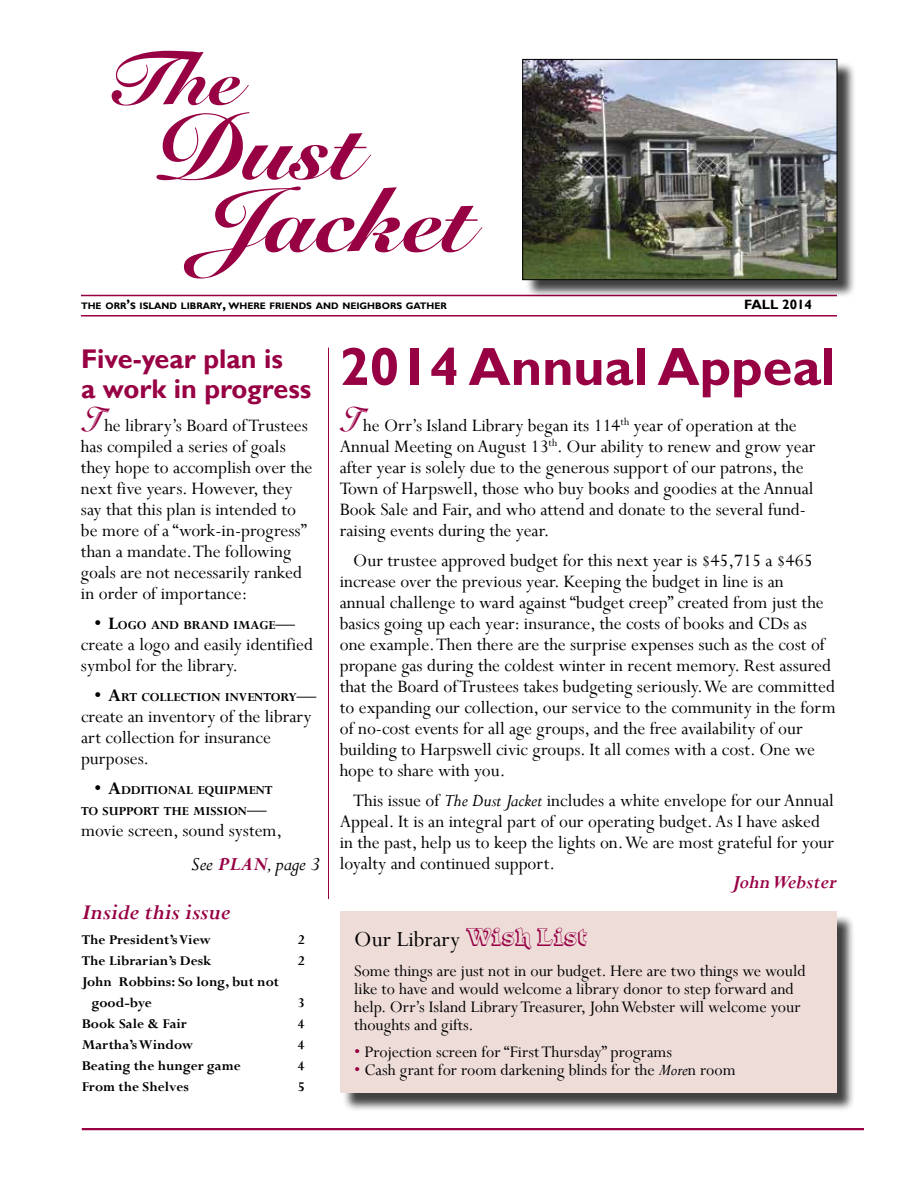
<style>
.page{position:relative;width:918px;height:1188px;background:#fff}
.page>*{position:absolute;margin:0;border:0;box-sizing:border-box;transform-origin:0 0}
.t1{font:900 90.75px "Snell Roundhand";color:#980044}
.t2{font:900 74.25px "Snell Roundhand";color:#980044}
.t3{font:700 54px "Gill Sans";color:#980044}
.t4{font:700 27px/30px "Gill Sans";color:#980044}
.t5{font:24px "Perpetua";color:#000}
.t6{font:italic 700 24px "Perpetua";color:#980044}
.t7{font:italic 21px "Perpetua";color:#000}
.t8{font:italic 700 21px "Perpetua";color:#980044}
.t9{font:19.5px/21px "Perpetua";color:#000}
.t10{font:18px/18px "Perpetua";color:#000}
.t11{font:700 15px/21px "Perpetua";color:#000}
.t12{font:700 13.65px/21px "Perpetua";color:#000}
.t13{font:700 13.5px "Gill Sans";color:#000}
.t14{font:700 9.45px "Gill Sans";color:#000}
.s1{font-size:13.5px}
.s2{font-family:"Inscription Plain";font-size:36px;color:#980044}
.s3{font-size:19.5px}
.s4{font-weight:400;font-size:19.5px}
.s5{font-weight:700;color:#980044}
.s6{font-style:italic}
.s7{font-family:"Forest Shaded Plain";font-size:27px;color:#980044}
.s8{color:#980044}
</style>
<div class="page">
<hr style="left:82px;top:1128px;width:782px;height:2px;background:#980044">
<hr style="left:81px;top:295px;width:756px;height:1px;background:#980044">
<hr style="left:81px;top:315px;width:756px;height:1px;background:#980044">
<div style="left:525px;top:61px;width:331px;height:238px;background:#000;opacity:.75"></div>
<img style="left:525px;top:61px;width:310px;height:217px">
<div style="left:523px;top:59px;width:314px;height:221px;border:1px solid #000"></div>
<hr style="left:328px;top:348px;width:1px;height:551px;background:#980044">
<div style="left:342px;top:914px;width:513px;height:198px;background:#000;opacity:.75"></div>
<div style="left:340px;top:912px;width:497px;height:181px;background:#eedcd9"></div>
<h2 class="t2" style="left:103px;top:35px;width:139px">The</h2>
<h1 class="t1" style="left:154px;top:93px;width:208px">Dust</h1>
<h1 class="t1" style="left:199px;top:166px;width:274px">Jacket</h1>
<p class="t14" style="left:81px;top:300px;width:367px">THE ORR<span class="s1">’</span>S ISLAND LIBRARY<span class="s1">,</span> WHERE FRIENDS AND NEIGHBORS GATHER</p>
<p class="t13" style="left:744px;top:296px;width:10px">FALL</p>
<p class="t13" style="left:782px;top:296px;width:31px">2014</p>
<h3 class="t4" style="left:81px;top:345px;width:232px">Five-year plan is<br>a work in progress</h3>
<p class="t9" style="left:81px;top:415px;width:233px"><span class="s2">T</span>he library’s Board of Trustees has compiled a series of goals they hope to accomplish over the next five years. However, they say that this plan is intended to be more of a “work-in-progress” than a mandate. The following goals are not necessarily ranked in order of importance:</p>
<p class="t12" style="left:94px;top:615px;width:202px"><span class="s3">• L</span>OGO AND BRAND IMAGE<span class="s4">—</span></p>
<p class="t9" style="left:81px;top:634px;width:234px">create a logo and easily identified symbol for the library.</p>
<p class="t12" style="left:94px;top:687px;width:223px"><span class="s3">• A</span>RT COLLECTION INVENTORY<span class="s4">—</span></p>
<p class="t9" style="left:81px;top:706px;width:232px">create an inventory of the library art collection for insurance purposes.</p>
<p class="t12" style="left:81px;top:780px;width:193px;text-indent:14px"><span class="s3">• A</span>DDITIONAL EQUIPMENT<br>TO SUPPORT THE MISSION<span class="s4">—</span></p>
<p class="t9" style="left:81px;top:820px;width:203px">movie screen, sound system,</p>
<p class="t7" style="left:191px;top:851px;width:131px">See <span class="s5">PLAN</span>, page 3</p>
<p class="t6" style="left:82px;top:897px;width:150px">Inside this issue</p>
<p class="t11" style="left:82px;top:929px;width:131px">The President’s View</p>
<p class="t11" style="left:298px;top:929px;width:8px">2</p>
<p class="t11" style="left:82px;top:950px;width:131px">The Librarian’s Desk</p>
<p class="t11" style="left:298px;top:950px;width:8px">2</p>
<p class="t11" style="left:92px;top:971px;width:189px;text-indent:-10px">John Robbins: So long, but not good-bye</p>
<p class="t11" style="left:298px;top:992px;width:8px">3</p>
<p class="t11" style="left:82px;top:1013px;width:107px">Book Sale &amp; Fair</p>
<p class="t11" style="left:298px;top:1013px;width:8px">4</p>
<p class="t11" style="left:82px;top:1034px;width:113px">Martha’s Window</p>
<p class="t11" style="left:298px;top:1034px;width:8px">4</p>
<p class="t11" style="left:82px;top:1055px;width:161px">Beating the hunger game</p>
<p class="t11" style="left:298px;top:1055px;width:8px">4</p>
<p class="t11" style="left:82px;top:1076px;width:109px">From the Shelves</p>
<p class="t11" style="left:298px;top:1076px;width:8px">5</p>
<h3 class="t3" style="left:340px;top:334px;width:498px">2014 Annual Appeal</h3>
<p class="t9" style="left:340px;top:415px;width:477px"><span class="s2">T</span>he Orr’s Island Library began its 114<sup>th</sup> year of operation at the Annual Meeting on August 13<sup>th</sup>. Our ability to renew and grow year after year is solely due to the generous support of our patrons, the Town of Harpswell, those who buy books and goodies at the Annual Book Sale and Fair, and who attend and donate to the several fund&shy;raising events during the year.</p>
<p class="t9" style="left:340px;top:550px;width:498px;text-indent:13px">Our trustee approved budget for this next year is $45,715 a $465 increase over the previous year. Keeping the budget in line is an<br>annual challenge to ward against “budget creep” created from just the basics going up each year: insurance, the costs of books and CDs as one example. Then there are the surprise expenses such as the cost of propane gas during the coldest winter in recent memory. Rest assured that the Board of Trustees takes budgeting seriously. We are committed to expanding our collection, our service to the community in the form of no-cost events for all age groups, and the free availability of our building to Harpswell civic groups. It all comes with a cost. One we hope to share with you.</p>
<p class="t9" style="left:340px;top:790px;width:496px;text-indent:13px">This issue of <span class="s6">The Dust Jacket</span> includes a white envelope for our Annual Appeal. It is an integral part of our operating budget. As I have asked in the past, help us to keep the lights on. We are most grateful for your loyalty and continued support.</p>
<p class="t8" style="left:732px;top:869px;width:107px">John Webster</p>
<p class="t5" style="left:354px;top:924px;width:235px">Our Library <span class="s7">Wish List</span></p>
<p class="t10" style="left:354px;top:961px;width:453px">Some things are just not in our budget. Here are two things we would like to have and would welcome a library donor to step forward and help. Orr’s Island Library Treasurer, John Webster will welcome your thoughts and gifts.</p>
<p class="t10" style="left:354px;top:1042px;width:319px"><span class="s8">•</span> Projection screen for “First Thursday” programs</p>
<p class="t10" style="left:354px;top:1060px;width:383px"><span class="s8">•</span> Cash grant for room darkening blinds for the <span class="s6">More</span>n room</p>
</div>
